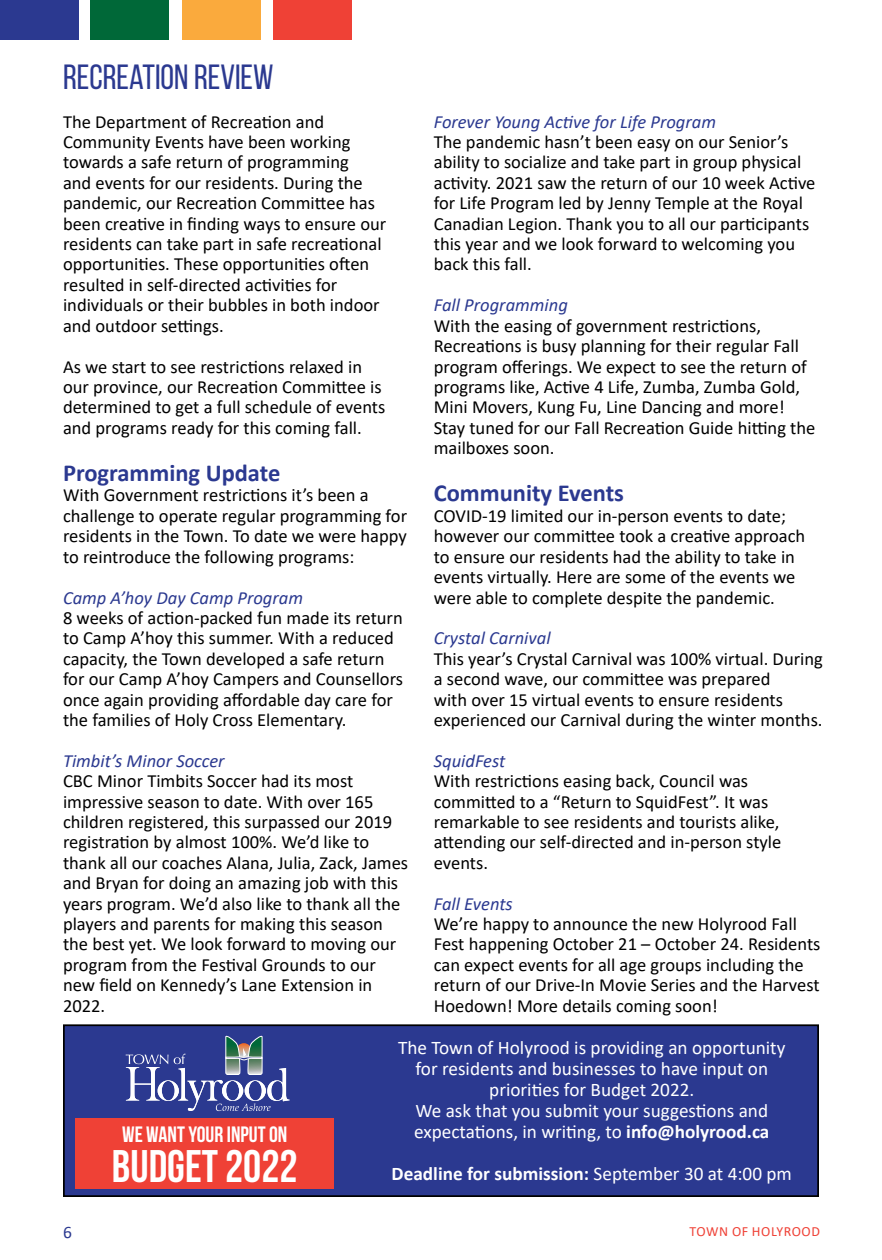
<style>
.page{position:relative;width:882px;height:1260px;background:#fff}
.page>*{position:absolute;margin:0;border:0;box-sizing:border-box;transform-origin:0 0}
.t1{font:700 45.68px "Bebas Neue";color:#fff}
.t2{font:35px "Bebas Neue";color:#2b3990}
.t3{font:700 24.5px "Calibri";color:#2b3990}
.t4{font:700 22.22px "Bebas Neue";color:#fff}
.t5{font:19.25px/21px "Calibri";color:#fff;text-align:center}
.t6{font:700 19.25px "Calibri";color:#fff}
.t7{font:18.55px/20.5px "Calibri";color:#000}
.t8{font:italic 18.55px "Calibri";color:#2b3990}
.t9{font:17.5px "Calibri";color:#2b3990}
.t10{font:14px "Calibri";letter-spacing:.04em;color:#ef4136}
.s1{font-weight:700}
.s2{font-weight:400}
</style>
<div class="page">
<div style="left:0;top:0;width:79px;height:40px;background:#2b3990"></div>
<div style="left:90px;top:0;width:79px;height:40px;background:#006838"></div>
<div style="left:182px;top:0;width:79px;height:40px;background:#faaa3d"></div>
<div style="left:273px;top:0;width:78px;height:40px;background:#ef4136"></div>
<div style="left:64px;top:1025px;width:754px;height:171px;background:#2b3990"></div>
<div style="left:63px;top:1024px;width:756px;height:173px;border:2px solid #000"></div>
<div style="left:75px;top:1119px;width:258px;height:70px;background:#ef4136"></div>
<svg style="left:126px;top:1035px;width:164px;height:76px"></svg>
<h2 class="t2" style="left:63px;top:58px;width:212px">RECREATION REVIEW</h2>
<p class="t7" style="left:63px;top:111px;width:325px">The Department of Recreation and Community Events have been working towards a safe return of programming<br>and events for our residents. During the pandemic, our Recreation Committee has been creative in finding ways to ensure our residents can take part in safe recreational opportunities. These opportunities often resulted in self-directed activities for individuals or their bubbles in both indoor and outdoor settings.</p>
<p class="t7" style="left:63px;top:356px;width:324px">As we start to see restrictions relaxed in our province, our Recreation Committee is determined to get a full schedule of events and programs ready for this coming fall.</p>
<h3 class="t3" style="left:63px;top:456px;width:219px">Programming Update</h3>
<p class="t7" style="left:63px;top:485px;width:346px">With Government restrictions it’s been a challenge to operate regular programming for residents in the Town. To date we were happy to reintroduce the following programs:</p>
<p class="t8" style="left:63px;top:584px;width:242px">Camp A’hoy Day Camp Program</p>
<p class="t7" style="left:63px;top:607px;width:342px">8 weeks of action-packed fun made its return to Camp A’hoy this summer. With a reduced capacity, the Town developed a safe return for our Camp A’hoy Campers and Counsellors once again providing affordable day care for the families of Holy Cross Elementary.</p>
<p class="t8" style="left:63px;top:748px;width:163px">Timbit’s Minor Soccer</p>
<p class="t7" style="left:63px;top:770px;width:347px">CBC Minor Timbits Soccer had its most impressive season to date. With over 165 children registered, this surpassed our 2019 registration by almost 100%. We’d like to thank all our coaches Alana, Julia, Zack, James and Bryan for doing an amazing job with this years program. We’d also like to thank all the players and parents for making this season the best yet. We look forward to moving our program from the Festival Grounds to our new field on Kennedy’s Lane Extension in 2022.</p>
<p class="t8" style="left:434px;top:109px;width:284px">Forever Young Active for Life Program</p>
<p class="t7" style="left:434px;top:131px;width:383px">The pandemic hasn’t been easy on our Senior’s ability to socialize and take part in group physical activity. 2021 saw the return of our 10 week Active for Life Program led by Jenny Temple at the Royal Canadian Legion. Thank you to all our participants this year and we look forward to welcoming you back this fall.</p>
<p class="t8" style="left:434px;top:292px;width:136px">Fall Programming</p>
<p class="t7" style="left:434px;top:315px;width:383px">With the easing of government restrictions, Recreations is busy planning for their regular Fall program offerings. We expect to see the return of programs like, Active 4 Life, Zumba, Zumba Gold, Mini Movers, Kung Fu, Line Dancing and more!<br>Stay tuned for our Fall Recreation Guide hitting the mailboxes soon.</p>
<h3 class="t3" style="left:434px;top:476px;width:192px">Community Events</h3>
<p class="t7" style="left:434px;top:505px;width:373px">COVID-19 limited our in-person events to date; however our committee took a creative approach to ensure our residents had the ability to take in events virtually. Here are some of the events we were able to complete despite the pandemic.</p>
<p class="t8" style="left:434px;top:625px;width:118px">Crystal Carnival</p>
<p class="t7" style="left:434px;top:648px;width:391px">This year’s Crystal Carnival was 100% virtual. During a second wave, our committee was prepared<br>with over 15 virtual events to ensure residents experienced our Carnival during the winter months.</p>
<p class="t8" style="left:434px;top:748px;width:73px">SquidFest</p>
<p class="t7" style="left:434px;top:770px;width:349px">With restrictions easing back, Council was committed to a “Return to SquidFest”. It was remarkable to see residents and tourists alike, attending our self-directed and in-person style events.</p>
<p class="t8" style="left:434px;top:891px;width:81px">Fall Events</p>
<p class="t7" style="left:434px;top:913px;width:388px">We’re happy to announce the new Holyrood Fall Fest happening October 21 – October 24. Residents can expect events for all age groups including the return of our Drive-In Movie Series and the Harvest Hoedown! More details coming soon!</p>
<p class="t4" style="left:122px;top:1122px;width:167px">WE WANT YOUR INPUT ON</p>
<h1 class="t1" style="left:112px;top:1141px;width:187px">BUDGET 2022</h1>
<p class="t5" style="left:398px;top:1037px;width:389px">The Town of Holyrood is providing an opportunity for residents and businesses to have input on priorities for Budget 2022.<br>We ask that you submit your suggestions and expectations, in writing, to <span class="s1">info@holyrood.ca</span></p>
<p class="t6" style="left:392px;top:1160px;width:402px">Deadline for submission: <span class="s2">September 30 at 4:00 pm</span></p>
<p class="t9" style="left:63px;top:1220px;width:10px">6</p>
<p class="t10" style="left:690px;top:1221px;width:132px">TOWN OF HOLYROOD</p>
</div>
